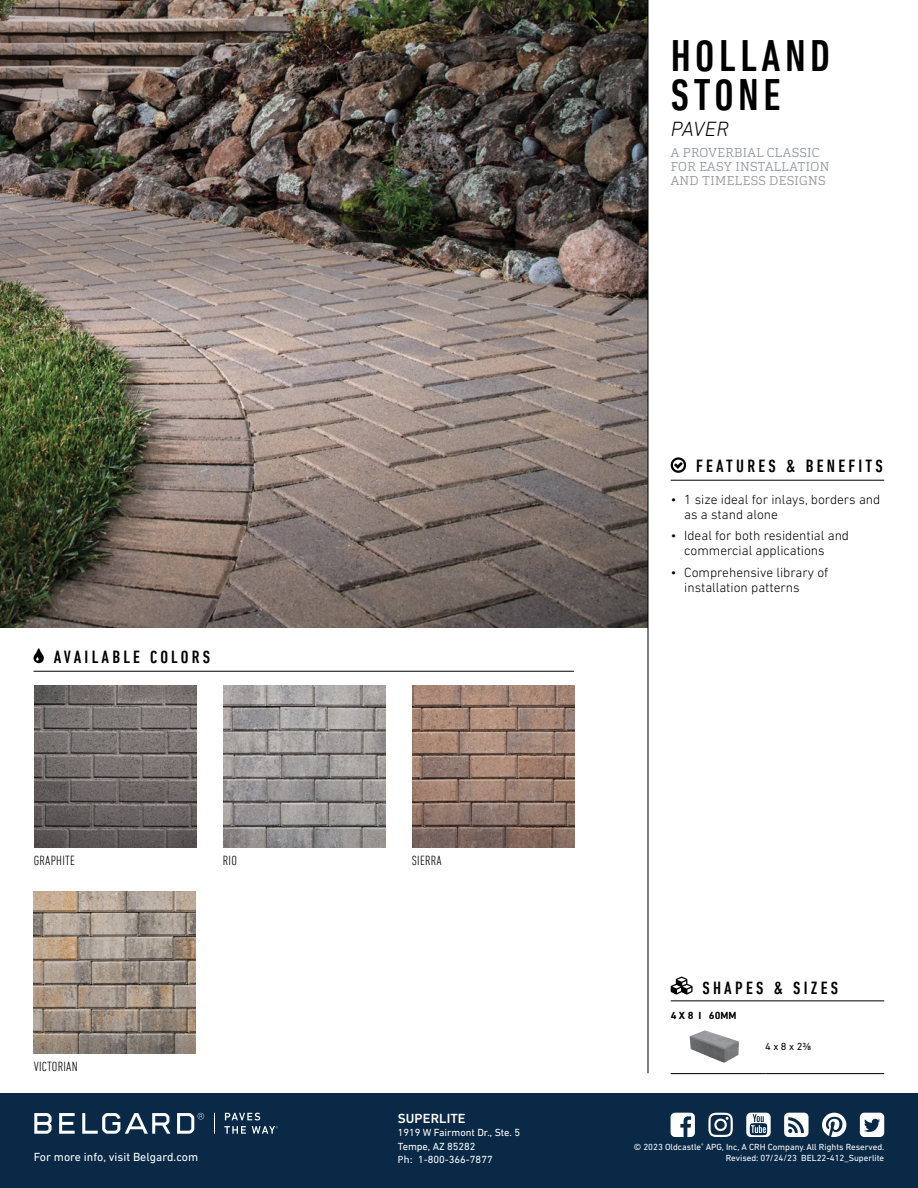
<style>
.page{position:relative;width:918px;height:1188px;background:#fff}
.page>*{position:absolute;margin:0;border:0;box-sizing:border-box;transform-origin:0 0}
.t1{font:500 condensed 45px/39px "DIN Next LT Pro";letter-spacing:.1em;color:#000}
.t2{font:italic 300 21px "DIN Next LT Pro";letter-spacing:-.005em;color:#000}
.t3{font:500 condensed 18px "DIN Next LT Pro";letter-spacing:.18em;color:#000}
.t4{font:300 13.5px/15px "DIN Next LT Pro";color:#000}
.t5{font:300 condensed 13.5px "DIN Next LT Pro";letter-spacing:.02em;color:#000}
.t6{font:500 13.5px "DIN Next LT Pro";letter-spacing:.01em;color:#fff}
.t7{font:300 12.75px/14.2px "Cargan";letter-spacing:.03em;color:#959b9f}
.t8{font:12px "DIN Next LT Pro";color:#fff}
.t9{font:10.5px/13.5px "DIN Next LT Pro";color:#fff}
.t10{font:700 10.5px "DIN Next LT Pro";color:#000}
.t11{font:10.5px "DIN Next LT Pro";color:#000}
.t12{font:9px "DIN Next LT Pro";color:#fff}
.s1{font-family:"Myriad Pro"}
</style>
<div class="page">
<div style="left:0;top:1094px;width:918px;height:94px;background:#0a2947"></div>
<hr style="left:671px;top:480px;width:213px;height:1px;background:#000">
<svg style="left:671px;top:457px;width:15px;height:16px"></svg>
<img style="left:0;top:0;width:648px;height:628px">
<img style="left:35px;top:686px;width:162px;height:162px">
<img style="left:34px;top:892px;width:162px;height:162px">
<img style="left:224px;top:686px;width:162px;height:162px">
<img style="left:413px;top:686px;width:162px;height:162px">
<hr style="left:34px;top:671px;width:540px;height:1px;background:#000">
<svg style="left:34px;top:648px;width:10px;height:15px"></svg>
<hr style="left:671px;top:1001px;width:213px;height:1px;background:#000">
<svg style="left:671px;top:977px;width:22px;height:18px"></svg>
<hr style="left:671px;top:1073px;width:94px;height:1px;background:#000">
<hr style="left:765px;top:1073px;width:119px;height:1px;background:#000">
<img style="left:690px;top:1030px;width:49px;height:33px">
<hr style="left:648px;top:0;width:1px;height:1073px;background:#000">
<svg style="left:225px;top:1113px;width:35px;height:7px"></svg>
<svg style="left:224px;top:1126px;width:22px;height:8px"></svg>
<svg style="left:34px;top:1113px;width:18px;height:21px"></svg>
<svg style="left:59px;top:1113px;width:16px;height:21px"></svg>
<svg style="left:82px;top:1113px;width:88px;height:21px"></svg>
<svg style="left:177px;top:1113px;width:27px;height:21px"></svg>
<svg style="left:214px;top:1113px;width:1px;height:21px"></svg>
<svg style="left:252px;top:1126px;width:26px;height:8px"></svg>
<svg style="left:822px;top:1113px;width:24px;height:24px"></svg>
<svg style="left:708px;top:1113px;width:25px;height:24px"></svg>
<svg style="left:671px;top:1113px;width:24px;height:24px"></svg>
<svg style="left:860px;top:1113px;width:24px;height:24px"></svg>
<svg style="left:746px;top:1113px;width:25px;height:24px"></svg>
<svg style="left:784px;top:1113px;width:25px;height:24px"></svg>
<h3 class="t3" style="left:54px;top:647px;width:158px">AVAILABLE COLORS</h3>
<p class="t5" style="left:34px;top:853px;width:43px">GRAPHITE</p>
<p class="t5" style="left:223px;top:853px;width:16px">RIO</p>
<p class="t5" style="left:412px;top:853px;width:31px">SIERRA</p>
<p class="t5" style="left:34px;top:1058px;width:45px">VICTORIAN</p>
<p class="t8" style="left:34px;top:1150px;width:166px">For more info, visit Belgard.com</p>
<p class="t6" style="left:398px;top:1110px;width:69px">SUPERLITE</p>
<p class="t9" style="left:398px;top:1126px;width:124px">1919 W Fairmont Dr., Ste. 5<br>Tempe, AZ 85282<br><span class="s1">Ph:</span> 1-800-366-7877</p>
<h1 class="t1" style="left:671px;top:36px;width:161px">HOLLAND<br>STONE</h1>
<h2 class="t2" style="left:671px;top:116px;width:60px">PAVER</h2>
<p class="t7" style="left:671px;top:145px;width:160px">A PROVERBIAL CLASSIC<br>FOR EASY INSTALLATION<br>AND TIMELESS DESIGNS</p>
<h3 class="t3" style="left:696px;top:455px;width:188px">FEATURES &amp; BENEFITS</h3>
<p class="t4" style="left:684px;top:491px;width:198px;text-indent:-14px">• 1 size ideal for inlays, borders and as a stand alone</p>
<p class="t4" style="left:684px;top:528px;width:166px;text-indent:-14px">• Ideal for both residential and commercial applications</p>
<p class="t4" style="left:684px;top:565px;width:146px;text-indent:-14px">• Comprehensive library of installation patterns</p>
<h3 class="t3" style="left:703px;top:977px;width:137px">SHAPES &amp; SIZES</h3>
<p class="t10" style="left:671px;top:1009px;width:67px">4 X 8 I 60MM</p>
<p class="t11" style="left:765px;top:1041px;width:48px">4 x 8 x 23⁄8</p>
<p class="t12" style="left:634px;top:1142px;width:252px">© 2023 Oldcastle<sup>®</sup> APG, Inc, A CRH Company.All Rights Reserved.</p>
<p class="t12" style="left:726px;top:1153px;width:160px">Revised: 07/24/23 BEL22-412_Superlite</p>
</div>
